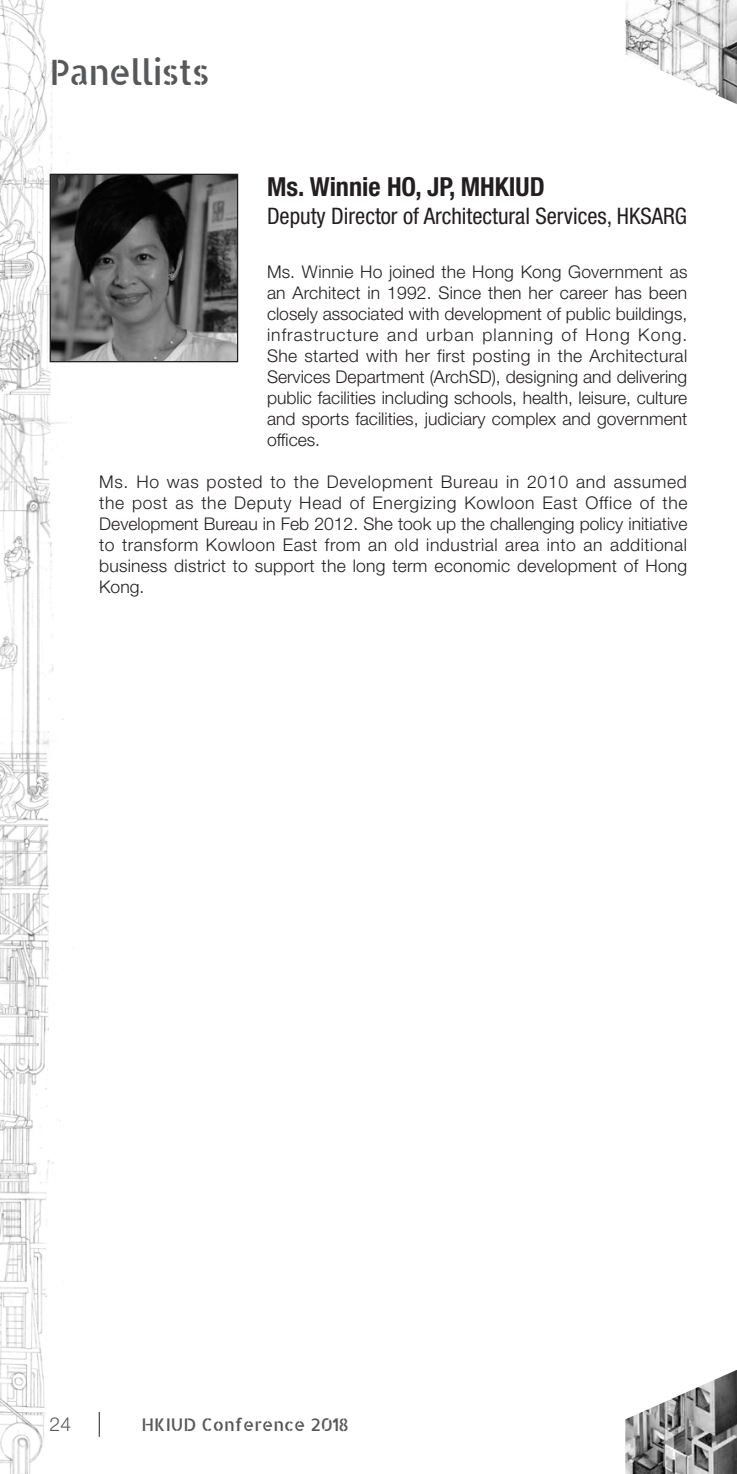
<style>
.page{position:relative;width:737px;height:1474px;background:#fff}
.page>*{position:absolute;margin:0;border:0;box-sizing:border-box;transform-origin:0 0}
.t1{font:35px "Allerta Stencil";letter-spacing:-.035em;color:#57585a}
.t2{font:700 condensed 26.25px "Helvetica Neue LT Std";color:#231f20}
.t3{font:condensed 22.75px "Helvetica Neue LT Std";color:#231f20}
.t4{font:300 19.25px "Helvetica Neue LT Std";color:#57585a}
.t5{font:300 17.5px/21px "Helvetica Neue LT Std";color:#231f20;text-align:justify}
.t6{font:17.5px "Allerta Stencil";color:#57585a}
</style>
<div class="page">
<img style="left:0;top:0;width:79px;height:1473px">
<svg style="left:99px;top:1412px;width:1px;height:24px"></svg>
<img style="left:625px;top:0;width:112px;height:104px">
<img style="left:625px;top:1370px;width:112px;height:103px">
<img style="left:52px;top:176px;width:184px;height:184px">
<div style="left:50px;top:174px;width:188px;height:188px;border:1px solid #231f20"></div>
<h1 class="t1" style="left:50px;top:49px;width:162px">Panellists</h1>
<h2 class="t2" style="left:267px;top:170px;width:279px">Ms. Winnie HO, JP, MHKIUD</h2>
<h3 class="t3" style="left:267px;top:203px;width:421px">Deputy Director of Architectural Services, HKSARG</h3>
<p class="t5" style="left:267px;top:261px;width:422px">Ms. Winnie Ho joined the Hong Kong Government as an Architect in 1992. Since then her career has been closely associated with development of public buildings, infrastructure and urban planning of Hong Kong.<br>She started with her first posting in the Architectural Services Department (ArchSD), designing and delivering public facilities including schools, health, leisure, culture and sports facilities, judiciary complex and government offices.</p>
<p class="t5" style="left:99px;top:471px;width:590px">Ms. Ho was posted to the Development Bureau in 2010 and assumed the post as the Deputy Head of Energizing Kowloon East Office of the Development Bureau in Feb 2012. She took up the challenging policy initiative to transform Kowloon East from an old industrial area into an additional business district to support the long term economic development of Hong Kong.</p>
<p class="t4" style="left:50px;top:1411px;width:23px">24</p>
<p class="t6" style="left:141px;top:1412px;width:209px">HKIUD Conference 2018</p>
</div>
